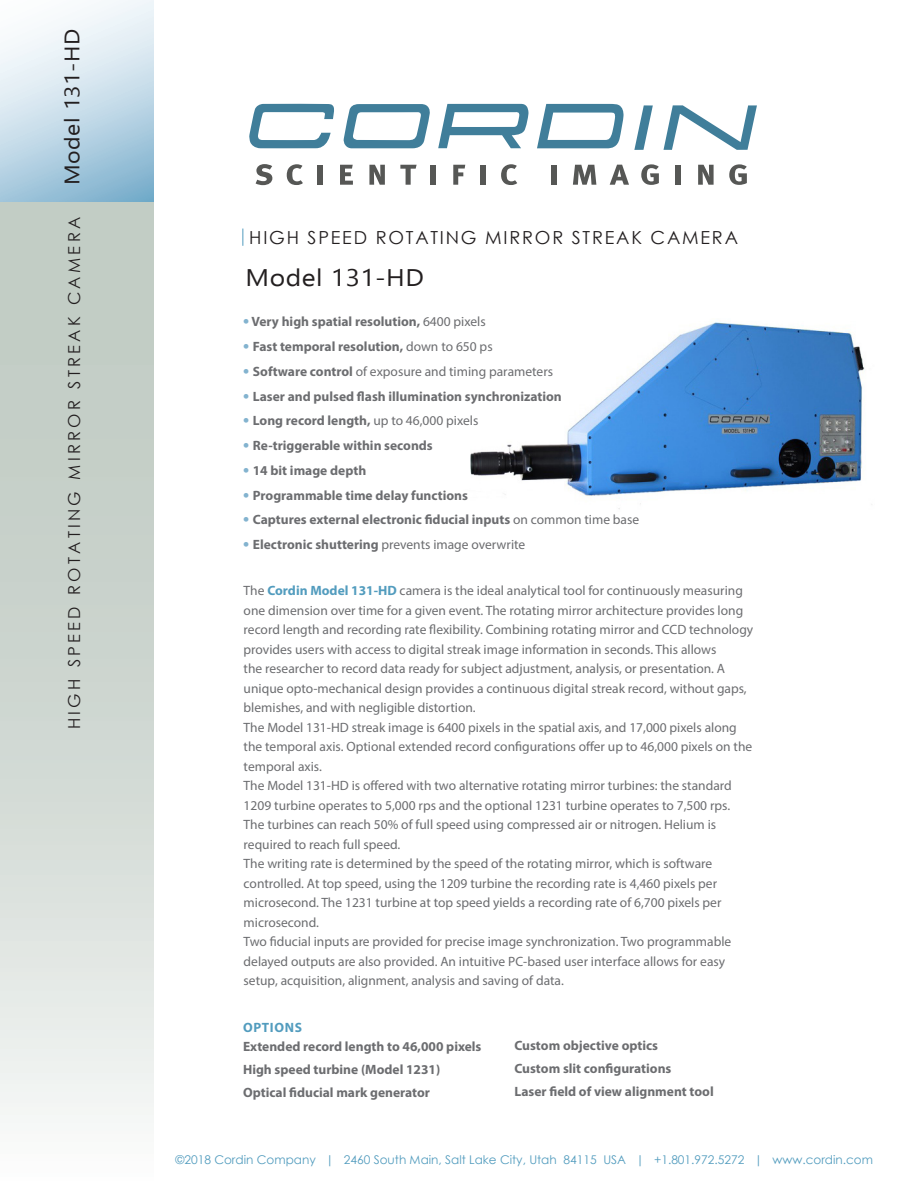
<style>
.page{position:relative;width:918px;height:1188px;background:#fff}
.page>*{position:absolute;margin:0;border:0;box-sizing:border-box;transform-origin:0 0}
.t1{font:24px "Ebrima";letter-spacing:.02em;color:#231f20;scale:1.1 1}
.t2{font:21px "Ebrima";letter-spacing:.02em;color:#231f20;scale:1.1 1}
.t3{font:18px "Century Gothic";letter-spacing:.1em;color:#231f20}
.t4{font:16.5px "Century Gothic";letter-spacing:.2em;color:#231f20}
.Bullet_Points{font:13.5px/19.5px "Myriad Pro";color:#6c6d70}
.Bullet_Points-2{font:700 13.5px "Myriad Pro";color:#6c6d70}
.t5{font:700 13.5px "Myriad Pro";letter-spacing:.05em;color:#529cbe}
.t6{font:12px "Century Gothic";color:#529cbe}
.s1{font-size:18px;color:#83b3cf}
.s2{font-weight:400}
.s3{font-weight:700;font-size:18px;color:#83b3cf}
.s4{font-weight:700}
.s5{font-weight:700;color:#529cbe}
</style>
<div class="page">
<svg style="left:0;top:0;width:153px;height:202px"></svg>
<div style="left:0;top:202px;width:153px;height:986px;background:linear-gradient(to bottom,#b7c3ba,#f1f3f2)"></div>
<svg style="left:242px;top:229px;width:1px;height:17px"></svg>
<img style="left:470px;top:322px;width:402px;height:187px">
<svg style="left:249px;top:104px;width:85px;height:44px"></svg>
<svg style="left:343px;top:104px;width:87px;height:44px"></svg>
<svg style="left:438px;top:104px;width:91px;height:44px"></svg>
<svg style="left:537px;top:104px;width:87px;height:44px"></svg>
<svg style="left:634px;top:105px;width:19px;height:45px"></svg>
<svg style="left:664px;top:105px;width:93px;height:45px"></svg>
<svg style="left:256px;top:164px;width:16px;height:21px"></svg>
<svg style="left:287px;top:164px;width:16px;height:21px"></svg>
<div style="left:317px;top:165px;width:6px;height:20px;background:#565755"></div>
<svg style="left:340px;top:165px;width:13px;height:20px"></svg>
<svg style="left:369px;top:165px;width:16px;height:20px"></svg>
<svg style="left:400px;top:165px;width:17px;height:20px"></svg>
<div style="left:431px;top:165px;width:5px;height:20px;background:#565755"></div>
<svg style="left:453px;top:165px;width:12px;height:20px"></svg>
<div style="left:480px;top:165px;width:6px;height:20px;background:#565755"></div>
<svg style="left:501px;top:164px;width:16px;height:21px"></svg>
<div style="left:551px;top:165px;width:5px;height:20px;background:#565755"></div>
<svg style="left:573px;top:165px;width:23px;height:20px"></svg>
<svg style="left:610px;top:165px;width:19px;height:20px"></svg>
<svg style="left:641px;top:164px;width:18px;height:21px"></svg>
<div style="left:676px;top:165px;width:5px;height:20px;background:#565755"></div>
<svg style="left:698px;top:165px;width:16px;height:20px"></svg>
<svg style="left:729px;top:164px;width:18px;height:21px"></svg>
<p class="t2" style="left:57px;top:185px;width:143px;rotate:-90deg">Model 131-HD</p>
<p class="t4" style="left:63px;top:729px;width:514px;rotate:-90deg">HIGH SPEED ROTATING MIRROR STREAK CAMERA</p>
<p class="t3" style="left:249px;top:225px;width:490px">HIGH SPEED ROTATING MIRROR STREAK CAMERA</p>
<p class="t1" style="left:246px;top:260px;width:164px">Model 131-HD</p>
<p class="Bullet_Points-2" style="left:243px;top:313px;width:244px"><span class="s1">•</span> Very high spatial resolution, <span class="s2">6400 pixels</span></p>
<p class="Bullet_Points-2" style="left:243px;top:338px;width:251px"><span class="s1">•</span> Fast temporal resolution, <span class="s2">down to 650 ps</span></p>
<p class="Bullet_Points" style="left:243px;top:361px;width:312px"><span class="s3">•</span> <span class="s4">Software control</span> of exposure and timing parameters</p>
<p class="Bullet_Points-2" style="left:243px;top:387px;width:320px"><span class="s1">•</span> Laser and pulsed flash illumination synchronization</p>
<p class="Bullet_Points-2" style="left:243px;top:412px;width:237px"><span class="s1">•</span> Long record length, <span class="s2">up to 46,000 pixels</span></p>
<p class="Bullet_Points-2" style="left:243px;top:437px;width:191px"><span class="s1">•</span> Re-triggerable within seconds</p>
<p class="Bullet_Points-2" style="left:243px;top:462px;width:125px"><span class="s1">•</span> 14 bit image depth</p>
<p class="Bullet_Points-2" style="left:243px;top:486px;width:226px"><span class="s1">•</span> Programmable time delay functions</p>
<p class="Bullet_Points-2" style="left:243px;top:511px;width:398px"><span class="s1">•</span> Captures external electronic fiducial inputs <span class="s2">on common time base</span></p>
<p class="Bullet_Points" style="left:243px;top:535px;width:284px"><span class="s3">•</span> <span class="s4">Electronic shuttering</span> prevents image overwrite</p>
<p class="Bullet_Points" style="left:244px;top:581px;width:511px">The <span class="s5">Cordin Model 131-HD</span> camera is the ideal analytical tool for continuously measuring one dimension over time for a given event. The rotating mirror architecture provides long record length and recording rate flexibility. Combining rotating mirror and CCD technology provides users with access to digital streak image information in seconds. This allows<br>the researcher to record data ready for subject adjustment, analysis, or presentation. A unique opto-mechanical design provides a continuous digital streak record, without gaps, blemishes, and with negligible distortion.</p>
<p class="Bullet_Points" style="left:244px;top:717px;width:510px">The Model 131-HD streak image is 6400 pixels in the spatial axis, and 17,000 pixels along the temporal axis. Optional extended record configurations offer up to 46,000 pixels on the temporal axis.</p>
<p class="Bullet_Points" style="left:244px;top:776px;width:490px">The Model 131-HD is offered with two alternative rotating mirror turbines: the standard<br>1209 turbine operates to 5,000 rps and the optional 1231 turbine operates to 7,500 rps.</p>
<p class="Bullet_Points" style="left:244px;top:815px;width:474px">The turbines can reach 50% of full speed using compressed air or nitrogen. Helium is required to reach full speed.</p>
<p class="Bullet_Points" style="left:244px;top:854px;width:479px">The writing rate is determined by the speed of the rotating mirror, which is software controlled. At top speed, using the 1209 turbine the recording rate is 4,460 pixels per microsecond. The 1231 turbine at top speed yields a recording rate of 6,700 pixels per microsecond.</p>
<p class="Bullet_Points" style="left:244px;top:932px;width:489px">Two fiducial inputs are provided for precise image synchronization. Two programmable delayed outputs are also provided. An intuitive PC-based user interface allows for easy setup, acquisition, alignment, analysis and saving of data.</p>
<p class="t5" style="left:243px;top:1018px;width:61px">OPTIONS</p>
<p class="Bullet_Points-2" style="left:243px;top:1038px;width:240px">Extended record length to 46,000 pixels</p>
<p class="Bullet_Points-2" style="left:243px;top:1061px;width:199px">High speed turbine (Model 1231)</p>
<p class="Bullet_Points-2" style="left:243px;top:1084px;width:189px">Optical fiducial mark generator</p>
<p class="Bullet_Points-2" style="left:514px;top:1036px;width:145px">Custom objective optics</p>
<p class="Bullet_Points-2" style="left:514px;top:1059px;width:159px">Custom slit configurations</p>
<p class="Bullet_Points-2" style="left:514px;top:1082px;width:201px">Laser field of view alignment tool</p>
<p class="t6" style="left:176px;top:1151px;width:699px">©2018 Cordin Company | 2460 South Main, Salt Lake City, Utah 84115 USA | +1.801.972.5272 | www.cordin.com</p>
</div>
